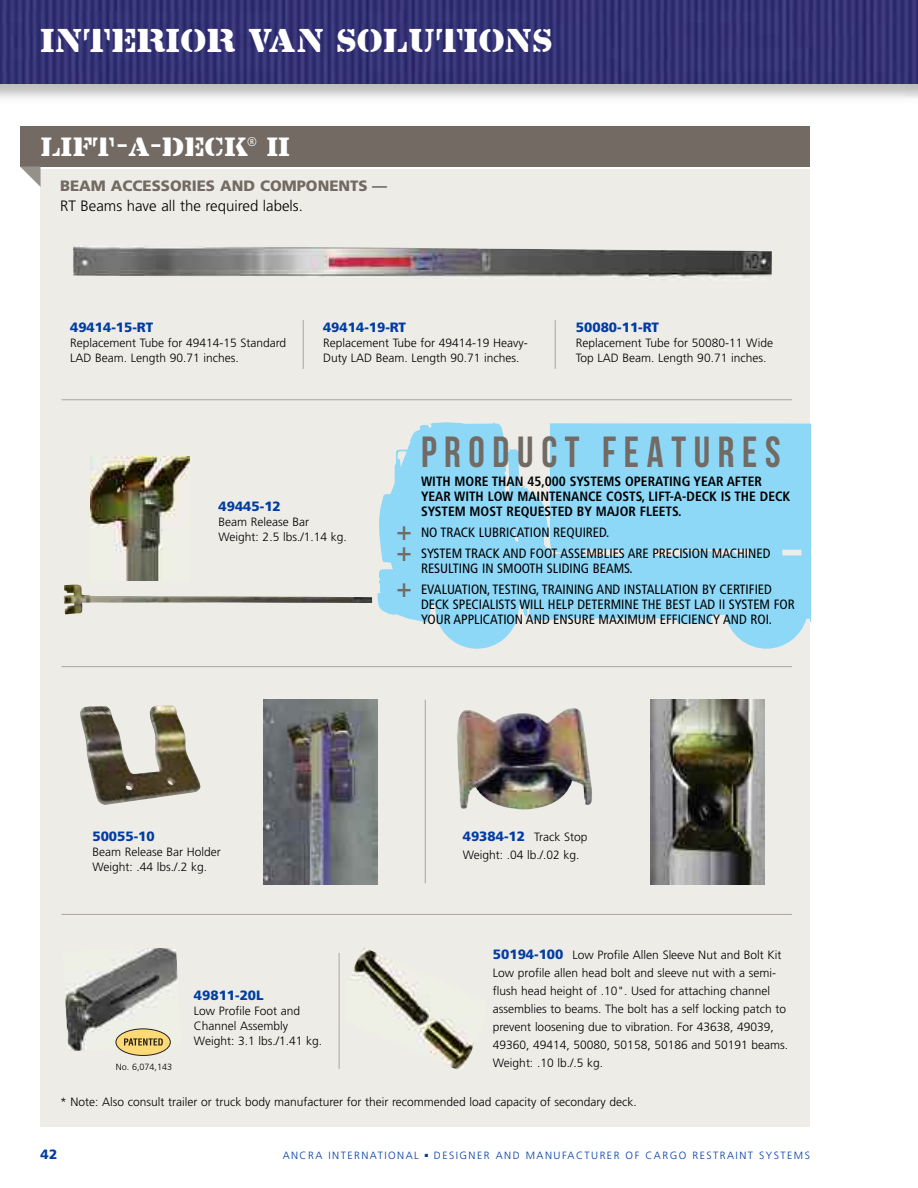
<style>
.page{position:relative;width:918px;height:1188px;background:#fff}
.page>*{position:absolute;margin:0;border:0;box-sizing:border-box;transform-origin:0 0}
.t1{font:43.5px "Bebas Neue";letter-spacing:.185em;color:#726a63;scale:.95 1}
.t2{font:500 30px "Lintsec";color:#fff;scale:.95 1}
.t3{font:27px/21px "Frutiger";color:#726a63;scale:.95 1}
.t4{font:500 24px "Lintsec";color:#fff;scale:.95 1}
.t5{font:300 15px/19.5px "Frutiger";color:#000}
.t6{font:condensed 13.5px/21px "Frutiger";color:#000}
.t7{font:700 condensed 13.5px/15px "Frutiger";color:#000}
.t8{font:900 13.5px "Frutiger";color:#003ca2}
.t9{font:300 12px/15px "Frutiger";color:#000}
.t10{font:300 10.5px "Frutiger";letter-spacing:.14em;color:#003ca2}
.t11{font:300 9px "Frutiger";color:#000}
.s1{font-weight:900;color:#726a63}
.s2{font-weight:900;font-size:13.5px;color:#003ca2}
</style>
<div class="page">
<div style="left:40px;top:169px;width:770px;height:957px;background:#eeece7"></div>
<hr style="left:339px;top:953px;width:1px;height:116px;background:#aaa5a0">
<hr style="left:425px;top:700px;width:1px;height:183px;background:#aaa5a0">
<hr style="left:62px;top:914px;width:730px;height:1px;background:#aaa5a0">
<hr style="left:62px;top:666px;width:730px;height:1px;background:#aaa5a0">
<hr style="left:62px;top:399px;width:730px;height:1px;background:#aaa5a0">
<div style="left:20px;top:126px;width:790px;height:40px;background:#726a63"></div>
<svg style="left:20px;top:166px;width:21px;height:21px"></svg>
<img style="left:0;top:0;width:918px;height:84px">
<img style="left:457px;top:708px;width:135px;height:101px">
<img style="left:65px;top:948px;width:113px;height:103px">
<hr style="left:303px;top:320px;width:1px;height:49px;background:#aaa5a0">
<img style="left:73px;top:245px;width:699px;height:35px">
<img style="left:80px;top:705px;width:121px;height:100px">
<hr style="left:555px;top:320px;width:1px;height:49px;background:#aaa5a0">
<img style="left:263px;top:700px;width:114px;height:184px">
<img style="left:651px;top:700px;width:114px;height:184px">
<img style="left:91px;top:457px;width:98px;height:123px">
<svg style="left:378px;top:422px;width:432px;height:227px;fill:#8dd7f7"></svg>
<img style="left:64px;top:585px;width:308px;height:29px">
<img style="left:350px;top:948px;width:124px;height:122px">
<div style="left:116px;top:1029px;width:54px;height:26px;background:#feda77;border-radius:50%"></div>
<div style="left:116px;top:1028px;width:55px;height:28px;border:1px solid #231f20;border-radius:50%"></div>
<svg style="left:124px;top:1038px;width:39px;height:8px"></svg>
<h2 class="t2" style="left:41px;top:24px;width:540px">INTERIOR VAN SOLUTIONS</h2>
<h3 class="t4" style="left:41px;top:133px;width:264px">LIFT-A-DECK<sup>®</sup> II</h3>
<p class="t5" style="left:60px;top:177px;width:329px"><span class="s1">BEAM ACCESSORIES AND COMPONENTS</span> —<br>RT Beams have all the required labels.</p>
<p class="t8" style="left:70px;top:321px;width:85px">49414-15-RT</p>
<p class="t9" style="left:70px;top:336px;width:218px">Replacement Tube for 49414-15 Standard<br>LAD Beam. Length 90.71 inches.</p>
<p class="t8" style="left:323px;top:321px;width:85px">49414-19-RT</p>
<p class="t9" style="left:323px;top:336px;width:206px">Replacement Tube for 49414-19 Heavy-<br>Duty LAD Beam. Length 90.71 inches.</p>
<p class="t8" style="left:576px;top:321px;width:85px">50080-11-RT</p>
<p class="t9" style="left:576px;top:336px;width:199px">Replacement Tube for 50080-11 Wide<br>Top LAD Beam. Length 90.71 inches.</p>
<p class="t8" style="left:219px;top:501px;width:64px">49445-12</p>
<p class="t9" style="left:219px;top:515px;width:130px">Beam Release Bar<br>Weight: 2.5 lbs./1.14 kg.</p>
<h3 class="t3" style="left:396px;top:522px;width:18px">+ +</h3>
<h3 class="t3" style="left:396px;top:579px;width:18px">+</h3>
<h1 class="t1" style="left:421px;top:426px;width:380px">PRODUCT FEATURES</h1>
<p class="t7" style="left:421px;top:475px;width:371px">WITH MORE THAN 45,000 SYSTEMS OPERATING YEAR AFTER<br>YEAR WITH LOW MAINTENANCE COSTS, LIFT-A-DECK IS THE DECK<br>SYSTEM MOST REQUESTED BY MAJOR FLEETS.</p>
<p class="t6" style="left:421px;top:523px;width:351px">NO TRACK LUBRICATION REQUIRED.<br>SYSTEM TRACK AND FOOT ASSEMBLIES ARE PRECISION MACHINED</p>
<p class="t6" style="left:421px;top:559px;width:352px">RESULTING IN SMOOTH SLIDING BEAMS.<br>EVALUATION, TESTING, TRAINING AND INSTALLATION BY CERTIFIED</p>
<p class="t6" style="left:421px;top:598px;width:375px;line-height:15px">DECK SPECIALISTS WILL HELP DETERMINE THE BEST LAD II SYSTEM FOR<br>YOUR APPLICATION AND ENSURE MAXIMUM EFFICIENCY AND ROI.</p>
<p class="t8" style="left:92px;top:830px;width:64px">50055-10</p>
<p class="t9" style="left:92px;top:845px;width:130px">Beam Release Bar Holder<br>Weight: .44 lbs./.2 kg.</p>
<p class="t11" style="left:116px;top:1063px;width:58px">No. 6,074,143</p>
<p class="t8" style="left:194px;top:990px;width:71px">49811-20L</p>
<p class="t9" style="left:194px;top:1004px;width:130px">Low Profile Foot and<br>Channel Assembly<br>Weight: 3.1 lbs./1.41 kg.</p>
<p class="t9" style="left:463px;top:828px;width:126px;line-height:18px"><span class="s2">49384-12</span> Track Stop<br>Weight: .04 lb./.02 kg.</p>
<p class="t9" style="left:493px;top:946px;width:297px;line-height:18px"><span class="s2">50194-100</span> Low Profi le Allen Sleeve Nut and Bolt Kit Low pro file allen head bolt and sleeve nut with a semi&shy;flush head height of .10". Used for attaching channel assemblies to beams. The bolt has a self locking patch to prevent loosening due to vibration. For 43638, 49039, 49360, 49414, 50080, 50158, 50186 and 50191 beams.<br>Weight: .10 lb./.5 kg.</p>
<p class="t9" style="left:60px;top:1096px;width:578px">* Note: Also consult trailer or truck body manufacturer for their recommended load capacity of secondary deck.</p>
<p class="t8" style="left:40px;top:1149px;width:18px">42</p>
<p class="t10" style="left:283px;top:1151px;width:138px">ANCRA INTERNATIONAL</p>
<p class="t10" style="left:425px;top:1151px;width:387px">■ DESIGNER AND MANUFACTURER OF CARGO RESTRAINT SYSTEMS</p>
</div>
